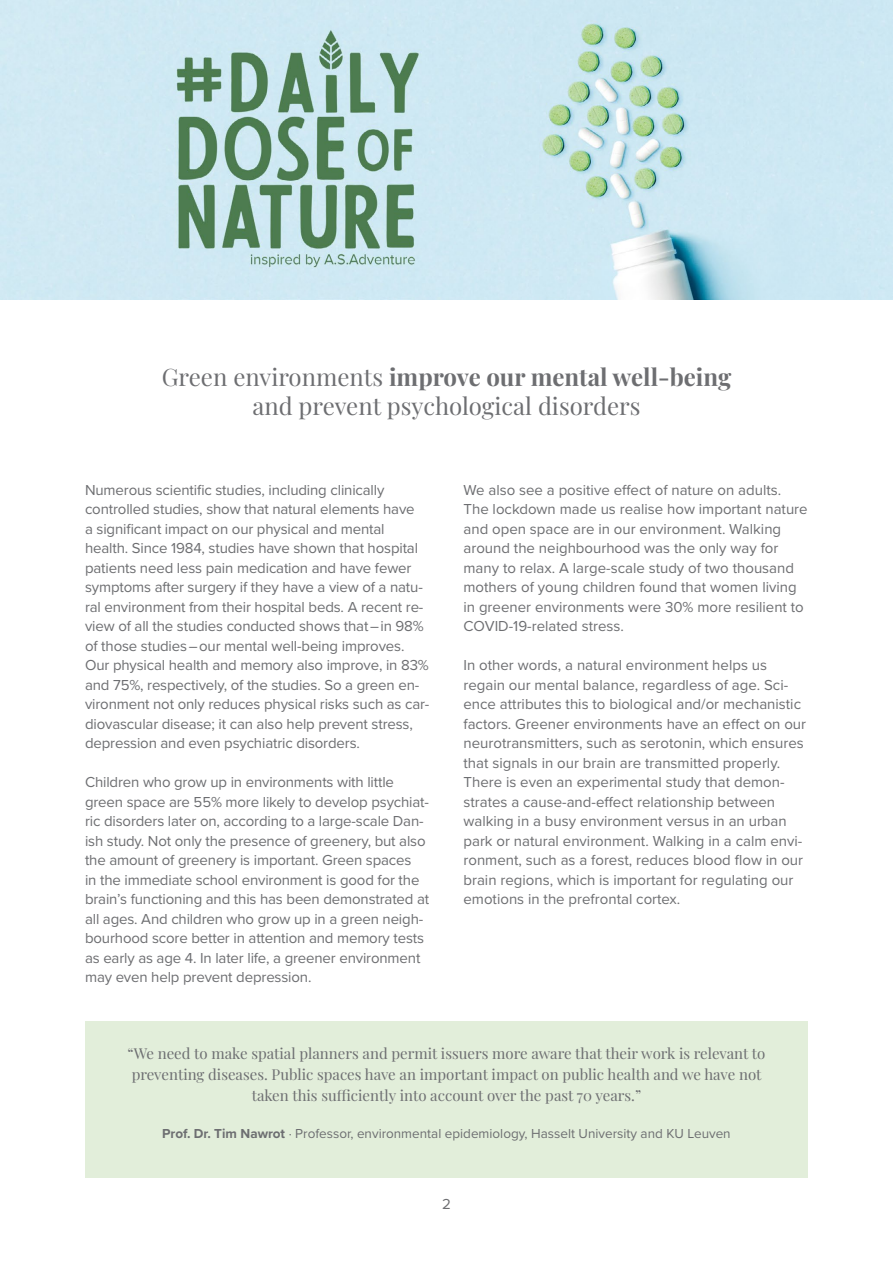
<style>
.page{position:relative;width:893px;height:1263px;background:#fff}
.page>*{position:absolute;margin:0;border:0;box-sizing:border-box;transform-origin:0 0}
.t1{font:24px/28.8px "Playfair Display";color:#6d6e71;text-align:center}
.t2{font:15px/19.5px "Proxima Nova";letter-spacing:-.01em;color:#6d6e71}
.t3{font:15px/21px "Playfair Display";color:#6d6e71;text-align:center}
.t4{font:13.5px "Proxima Nova";color:#6d6e71}
.s1{font-weight:700}
</style>
<div class="page">
<img style="left:0;top:0;width:893px;height:300px">
<div style="left:85px;top:1021px;width:723px;height:157px;background:#e2eeda"></div>
<h1 class="t1" style="left:162px;top:360px;width:571px">Green environments <span class="s1">improve our mental well-being </span>and prevent psychological disorders</h1>
<p class="t2" style="left:85px;top:479px;width:346px">Numerous scientific studies, including clinically controlled studies, show that natural elements have<br>a significant impact on our physical and mental health. Since 1984, studies have shown that hospital patients need less pain medication and have fewer symptoms after surgery if they have a view of a natu&shy;ral environment from their hospital beds. A recent re&shy;view of all the studies conducted shows that – in 98% of those studies – our mental well-being improves.<br>Our physical health and memory also improve, in 83% and 75%, respectively, of the studies. So a green en&shy;vironment not only reduces physical risks such as car&shy;diovascular disease; it can also help prevent stress, depression and even psychiatric disorders.</p>
<p class="t2" style="left:85px;top:772px;width:346px">Children who grow up in environments with little green space are 55% more likely to develop psychiat&shy;ric disorders later on, according to a large-scale Dan&shy;ish study. Not only the presence of greenery, but also the amount of greenery is important. Green spaces<br>in the immediate school environment is good for the brain’s functioning and this has been demonstrated at all ages. And children who grow up in a green neigh&shy;bourhood score better in attention and memory tests as early as age 4. In later life, a greener environment may even help prevent depression.</p>
<p class="t2" style="left:463px;top:479px;width:346px">We also see a positive effect of nature on adults.<br>The lockdown made us realise how important nature and open space are in our environment. Walking around the neighbourhood was the only way for many to relax. A large-scale study of two thousand mothers of young children found that women living in greener environments were 30% more resilient to COVID-19-related stress.</p>
<p class="t2" style="left:463px;top:655px;width:344px">In other words, a natural environment helps us regain our mental balance, regardless of age. Sci&shy;ence attributes this to biological and/or mechanistic factors. Greener environments have an effect on our neurotransmitters, such as serotonin, which ensures that signals in our brain are transmitted properly.<br>There is even an experimental study that demon&shy;strates a cause-and-effect relationship between walking in a busy environment versus in an urban park or natural environment. Walking in a calm envi&shy;ronment, such as a forest, reduces blood flow in our brain regions, which is important for regulating our emotions in the prefrontal cortex.</p>
<p class="t3" style="left:128px;top:1041px;width:639px">“We need to make spatial planners and permit issuers more aware that their work is relevant to preventing diseases. Public spaces have an important impact on public health and we have not taken this sufficiently into account over the past 70 years.”</p>
<p class="t4" style="left:162px;top:1123px;width:570px"><span class="s1">Prof. Dr. Tim Nawrot</span> · Professor, environmental epidemiology, Hasselt University and KU Leuven</p>
<p class="t2" style="left:442px;top:1193px;width:10px">2</p>
</div>
